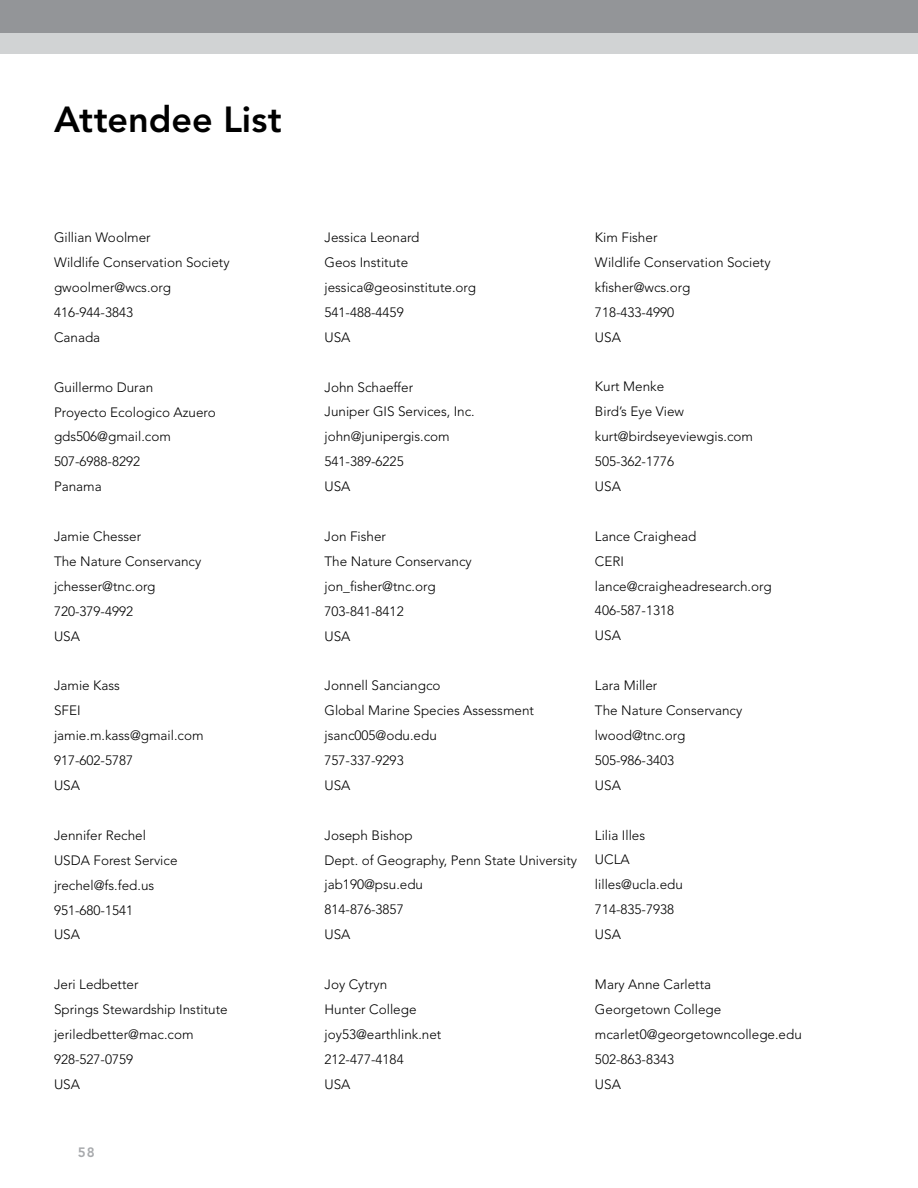
<style>
.page{position:relative;width:918px;height:1188px;background:#fff}
.page>*{position:absolute;margin:0;border:0;box-sizing:border-box;transform-origin:0 0}
.t1{font:800 36px "Avenir LT Std";color:#000}
.t2{font:300 13.5px/24.9px "Avenir LT Std";color:#000}
.t3{font:800 13.5px "Avenir LT Std";color:#a7a9ac}
</style>
<div class="page">
<div style="left:0;top:0;width:918px;height:34px;background:#939598"></div>
<div style="left:0;top:34px;width:918px;height:20px;background:#d1d3d4"></div>
<h1 class="t1" style="left:54px;top:98px;width:229px">Attendee List</h1>
<p class="t2" style="left:54px;top:225px;width:177px">Gillian Woolmer<br>Wildlife Conservation Society gwoolmer@wcs.org<br>416-944-3843<br>Canada</p>
<p class="t2" style="left:54px;top:375px;width:163px">Guillermo Duran<br>Proyecto Ecologico Azuero gds506@gmail.com<br>507-6988-8292<br>Panama</p>
<p class="t2" style="left:54px;top:524px;width:149px">Jamie Chesser<br>The Nature Conservancy jchesser@tnc.org<br>720-379-4992<br>USA</p>
<p class="t2" style="left:54px;top:673px;width:151px">Jamie Kass<br>SFEI jamie.m.kass@gmail.com<br>917-602-5787<br>USA</p>
<p class="t2" style="left:54px;top:823px;width:125px">Jennifer Rechel<br>USDA Forest Service jrechel@fs.fed.us<br>951-680-1541<br>USA</p>
<p class="t2" style="left:54px;top:972px;width:175px">Jeri Ledbetter<br>Springs Stewardship Institute jeriledbetter@mac.com<br>928-527-0759<br>USA</p>
<p class="t3" style="left:78px;top:1144px;width:19px">58</p>
<p class="t2" style="left:324px;top:225px;width:153px">Jessica Leonard<br>Geos Institute jessica@geosinstitute.org<br>541-488-4459<br>USA</p>
<p class="t2" style="left:324px;top:375px;width:152px">John Schaeffer<br>Juniper GIS Services, Inc. john@junipergis.com<br>541-389-6225<br>USA</p>
<p class="t2" style="left:324px;top:524px;width:149px">Jon Fisher<br>The Nature Conservancy jon_fisher@tnc.org<br>703-841-8412<br>USA</p>
<p class="t2" style="left:324px;top:673px;width:211px">Jonnell Sanciangco<br>Global Marine Species Assessment jsanc005@odu.edu<br>757-337-9293<br>USA</p>
<p class="t2" style="left:324px;top:823px;width:254px">Joseph Bishop<br>Dept. of Geography, Penn State University jab190@psu.edu<br>814-876-3857<br>USA</p>
<p class="t2" style="left:324px;top:972px;width:118px">Joy Cytryn<br>Hunter College joy53@earthlink.net<br>212-477-4184<br>USA</p>
<p class="t2" style="left:595px;top:225px;width:177px">Kim Fisher<br>Wildlife Conservation Society kfisher@wcs.org<br>718-433-4990<br>USA</p>
<p class="t2" style="left:595px;top:374px;width:160px">Kurt Menke<br>Bird’s Eye View kurt@birdseyeviewgis.com<br>505-362-1776<br>USA</p>
<p class="t2" style="left:595px;top:524px;width:178px">Lance Craighead<br>CERI lance@craigheadresearch.org<br>406-587-1318<br>USA</p>
<p class="t2" style="left:595px;top:673px;width:149px">Lara Miller<br>The Nature Conservancy lwood@tnc.org<br>505-986-3403<br>USA</p>
<p class="t2" style="left:595px;top:823px;width:90px">Lilia Illes<br>UCLA lilles@ucla.edu<br>714-835-7938<br>USA</p>
<p class="t2" style="left:595px;top:972px;width:208px">Mary Anne Carletta<br>Georgetown College mcarlet0@georgetowncollege.edu<br>502-863-8343<br>USA</p>
</div>
